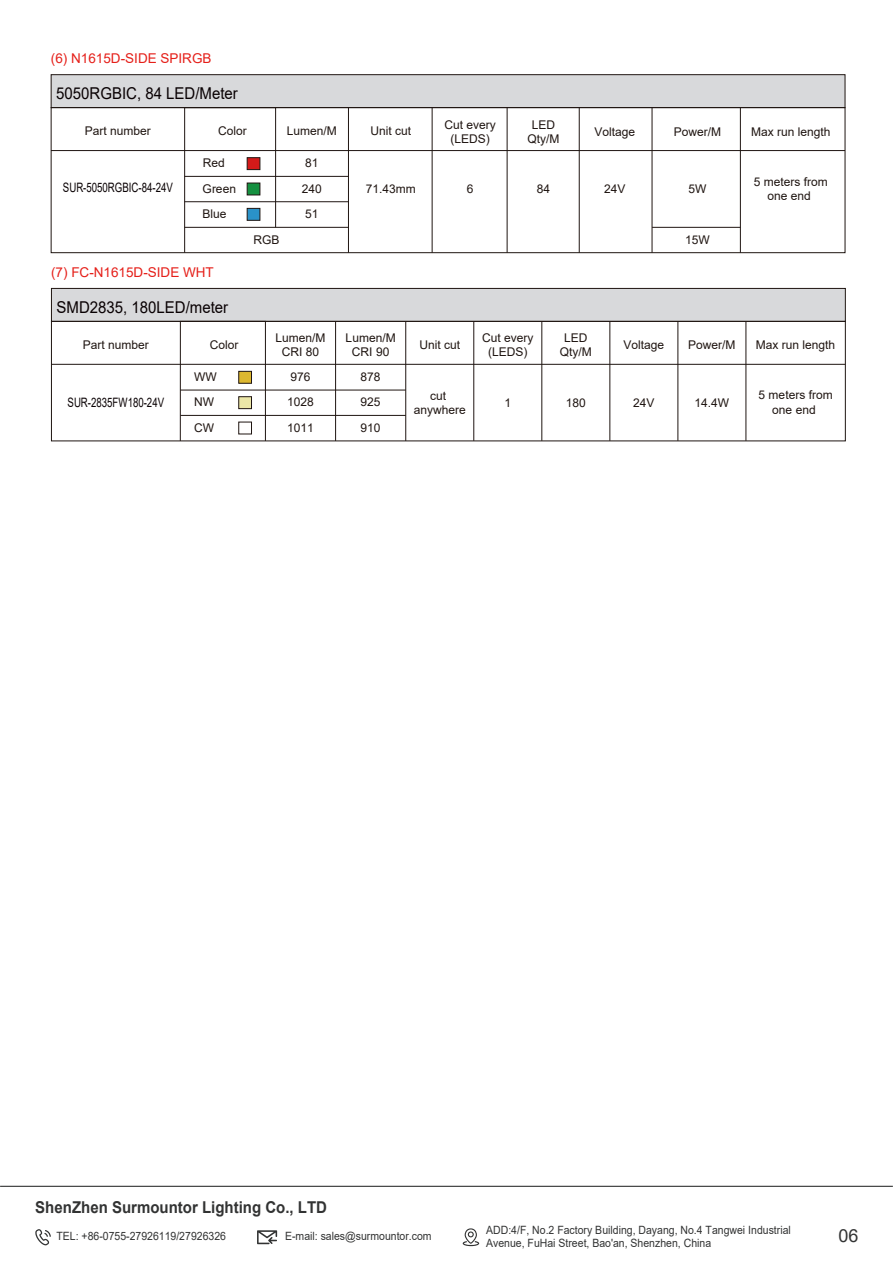
<style>
.page{position:relative;width:893px;height:1263px;background:#fff}
.page>*{position:absolute;margin:0;border:0;box-sizing:border-box;transform-origin:0 0}
.t1{font:18px "Arial";color:#323333}
.t2{font:16.35px "Arial";color:#090103;scale:.92 1}
.t3{font:700 16.35px "Arial";color:#323333;scale:.92 1}
.t4{font:13.5px "Arial";color:#e51f19}
.t5{font:13.05px "Arial";color:#090103;scale:.74 1}
.t6{font:12px/14.4px "Arial";color:#1f1511;text-align:center}
.t7{font:11.4px/12.6px "Arial";color:#323333;scale:.92 1}
</style>
<div class="page">
<div style="left:51px;top:75px;width:794px;height:33px;background:#d8d9db"></div>
<svg style="left:51px;top:107px;width:795px;height:146px"></svg>
<div style="left:51px;top:74px;width:794px;height:34px;border:1px solid #1f1511"></div>
<svg style="left:184px;top:107px;width:92px;height:146px"></svg>
<hr style="left:348px;top:108px;width:1px;height:145px;background:#1f1511">
<hr style="left:432px;top:108px;width:1px;height:145px;background:#1f1511">
<hr style="left:507px;top:108px;width:1px;height:145px;background:#1f1511">
<hr style="left:579px;top:108px;width:1px;height:145px;background:#1f1511">
<hr style="left:652px;top:108px;width:1px;height:145px;background:#1f1511">
<hr style="left:740px;top:108px;width:1px;height:145px;background:#1f1511">
<hr style="left:51px;top:150px;width:794px;height:1px;background:#1f1511">
<hr style="left:184px;top:176px;width:164px;height:1px;background:#1f1511">
<hr style="left:184px;top:201px;width:164px;height:1px;background:#1f1511">
<hr style="left:184px;top:227px;width:164px;height:1px;background:#1f1511">
<hr style="left:652px;top:227px;width:88px;height:1px;background:#1f1511">
<div style="left:247px;top:157px;width:13px;height:13px;background:#d41a19;border:1px solid #1f1511"></div>
<div style="left:51px;top:288px;width:794px;height:33px;background:#d8d9db"></div>
<svg style="left:51px;top:322px;width:795px;height:119px"></svg>
<div style="left:51px;top:288px;width:795px;height:34px;border:1px solid #1f1511"></div>
<div style="left:180px;top:321px;width:86px;height:120px;border:1px solid #1f1511"></div>
<hr style="left:335px;top:321px;width:1px;height:120px;background:#1f1511">
<hr style="left:473px;top:321px;width:1px;height:120px;background:#1f1511">
<hr style="left:541px;top:321px;width:1px;height:120px;background:#1f1511">
<hr style="left:610px;top:321px;width:1px;height:120px;background:#1f1511">
<hr style="left:678px;top:321px;width:1px;height:120px;background:#1f1511">
<hr style="left:746px;top:321px;width:1px;height:120px;background:#1f1511">
<hr style="left:51px;top:364px;width:794px;height:1px;background:#1f1511">
<hr style="left:180px;top:390px;width:226px;height:1px;background:#1f1511">
<hr style="left:180px;top:415px;width:226px;height:1px;background:#1f1511">
<hr style="left:405px;top:321px;width:1px;height:120px;background:#1f1511">
<div style="left:239px;top:396px;width:13px;height:13px;background:#ebe6a7;border:1px solid #1f1511"></div>
<div style="left:239px;top:422px;width:13px;height:12px;background:#fff;border:1px solid #1f1511"></div>
<div style="left:239px;top:371px;width:13px;height:12px;background:#ddb830;border:1px solid #1f1511"></div>
<svg style="left:463px;top:1228px;width:16px;height:18px"></svg>
<svg style="left:257px;top:1230px;width:20px;height:14px"></svg>
<svg style="left:35px;top:1229px;width:16px;height:16px"></svg>
<hr style="left:0;top:1186px;width:893px;height:1px;background:#323333">
<p class="t4" style="left:51px;top:49px;width:162px">(6) N1615D-SIDE SPIRGB</p>
<h2 class="t2" style="left:56px;top:82px;width:199px">5050RGBIC, 84 LED/Meter</h2>
<p class="t6" style="left:444px;top:117px;width:53px">Cut every (LEDS)</p>
<p class="t6" style="left:467px;top:181px;width:8px">6</p>
<p class="t6" style="left:287px;top:124px;width:52px">Lumen/M</p>
<p class="t6" style="left:528px;top:117px;width:34px">LED<br>Qty/M</p>
<p class="t6" style="left:85px;top:124px;width:68px">Part number</p>
<p class="t6" style="left:218px;top:124px;width:30px">Color</p>
<p class="t6" style="left:594px;top:124px;width:42px">Voltage</p>
<p class="t6" style="left:674px;top:124px;width:49px">Power/M</p>
<p class="t6" style="left:751px;top:124px;width:81px">Max run length</p>
<p class="t6" style="left:370px;top:124px;width:42px">Unit cut</p>
<p class="t6" style="left:203px;top:156px;width:24px">Red</p>
<p class="t6" style="left:302px;top:150px;width:22px;line-height:25.3px;text-align:left">81<br>240</p>
<p class="t6" style="left:754px;top:174px;width:76px">5 meters from one end</p>
<p class="t5" style="left:63px;top:179px;width:150px">SUR-5050RGBIC-84-24V</p>
<p class="t6" style="left:203px;top:181px;width:35px">Green</p>
<p class="t6" style="left:537px;top:181px;width:15px">84</p>
<p class="t6" style="left:604px;top:181px;width:23px">24V</p>
<p class="t6" style="left:366px;top:181px;width:52px">71.43mm</p>
<p class="t6" style="left:688px;top:181px;width:19px">5W</p>
<p class="t6" style="left:203px;top:207px;width:26px">Blue</p>
<p class="t4" style="left:51px;top:263px;width:164px">(7) FC-N1615D-SIDE WHT</p>
<h2 class="t2" style="left:57px;top:296px;width:188px">SMD2835, 180LED/meter</h2>
<p class="t6" style="left:253px;top:233px;width:28px">RGB</p>
<p class="t6" style="left:305px;top:207px;width:15px">51</p>
<p class="t6" style="left:685px;top:233px;width:26px">15W</p>
<p class="t6" style="left:275px;top:330px;width:52px">Lumen/M<br>CRI 80</p>
<p class="t6" style="left:560px;top:330px;width:34px">LED<br>Qty/M</p>
<p class="t6" style="left:566px;top:396px;width:22px">180</p>
<p class="t6" style="left:633px;top:396px;width:23px">24V</p>
<p class="t6" style="left:346px;top:330px;width:52px">Lumen/M<br>CRI 90</p>
<p class="t6" style="left:360px;top:364px;width:22px;line-height:25.3px;text-align:justify">878<br>925<br>910</p>
<p class="t6" style="left:482px;top:330px;width:53px">Cut every (LEDS)</p>
<p class="t6" style="left:504px;top:396px;width:8px">1</p>
<p class="t6" style="left:83px;top:337px;width:68px">Part number</p>
<p class="t6" style="left:623px;top:337px;width:42px">Voltage</p>
<p class="t6" style="left:688px;top:337px;width:49px">Power/M</p>
<p class="t6" style="left:756px;top:337px;width:81px">Max run length</p>
<p class="t6" style="left:210px;top:337px;width:30px">Color</p>
<p class="t6" style="left:419px;top:337px;width:42px">Unit cut</p>
<p class="t6" style="left:287px;top:364px;width:28px;line-height:25.3px;text-align:left">976<br>1028</p>
<p class="t6" style="left:194px;top:370px;width:24px">WW</p>
<p class="t6" style="left:695px;top:396px;width:36px">14.4W</p>
<p class="t6" style="left:759px;top:388px;width:76px">5 meters from one end</p>
<p class="t6" style="left:414px;top:388px;width:54px">cut anywhere</p>
<p class="t5" style="left:68px;top:393px;width:132px">SUR-2835FW180-24V</p>
<p class="t6" style="left:194px;top:395px;width:21px">NW</p>
<p class="t6" style="left:194px;top:420px;width:21px">CW</p>
<p class="t6" style="left:287px;top:420px;width:28px">1011</p>
<h2 class="t3" style="left:35px;top:1195px;width:319px">ShenZhen Surmountor Lighting Co., LTD</h2>
<p class="t7" style="left:486px;top:1223px;width:333px">ADD:4/F, No.2 Factory Building, Dayang, No.4 Tangwei Industrial<br>Avenue, FuHai Street, Bao'an, Shenzhen, China</p>
<p class="t7" style="left:56px;top:1230px;width:186px">TEL: +86-0755-27926119/27926326</p>
<p class="t7" style="left:285px;top:1230px;width:161px">E-mail: sales@surmountor.com</p>
<h1 class="t1" style="left:839px;top:1223px;width:22px">06</h1>
</div>
